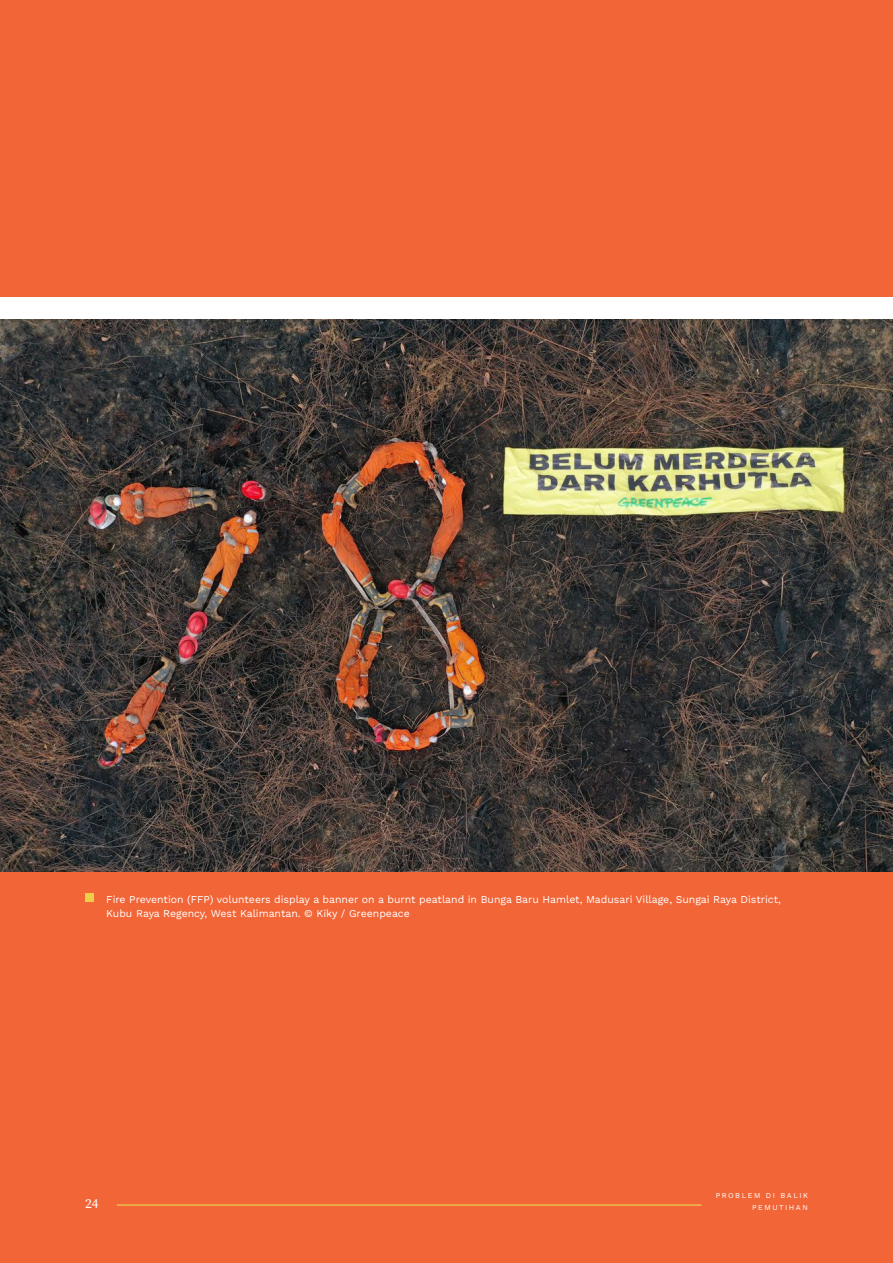
<style>
.page{position:relative;width:893px;height:1263px;background:#f26537}
.page>*{position:absolute;margin:0;border:0;box-sizing:border-box;transform-origin:0 0}
.t1{font:13.5px "Source Serif Pro";color:#fff}
.t2{font:10.5px/14.2px "Work Sans";color:#fff}
.t3{font:7.5px/12px "Work Sans";letter-spacing:.2em;color:#fff;text-align:right}
</style>
<div class="page">
<img style="left:0;top:319px;width:893px;height:553px">
<div style="left:85px;top:893px;width:9px;height:8px;background:#edcf48"></div>
<hr style="left:117px;top:1205px;width:585px;height:1px;background:#eae956">
<div style="left:0;top:298px;width:893px;height:21px;background:#fff"></div>
<p class="t2" style="left:106px;top:892px;width:676px">Fire Prevention (FFP) volunteers display a banner on a burnt peatland in Bunga Baru Hamlet, Madusari Village, Sungai Raya District,<br>Kubu Raya Regency, West Kalimantan. © Kiky / Greenpeace</p>
<p class="t1" style="left:85px;top:1195px;width:15px">24</p>
<p class="t3" style="left:716px;top:1189px;width:94px">PROBLEM DI BALIK<br>PEMUTIHAN</p>
</div>
